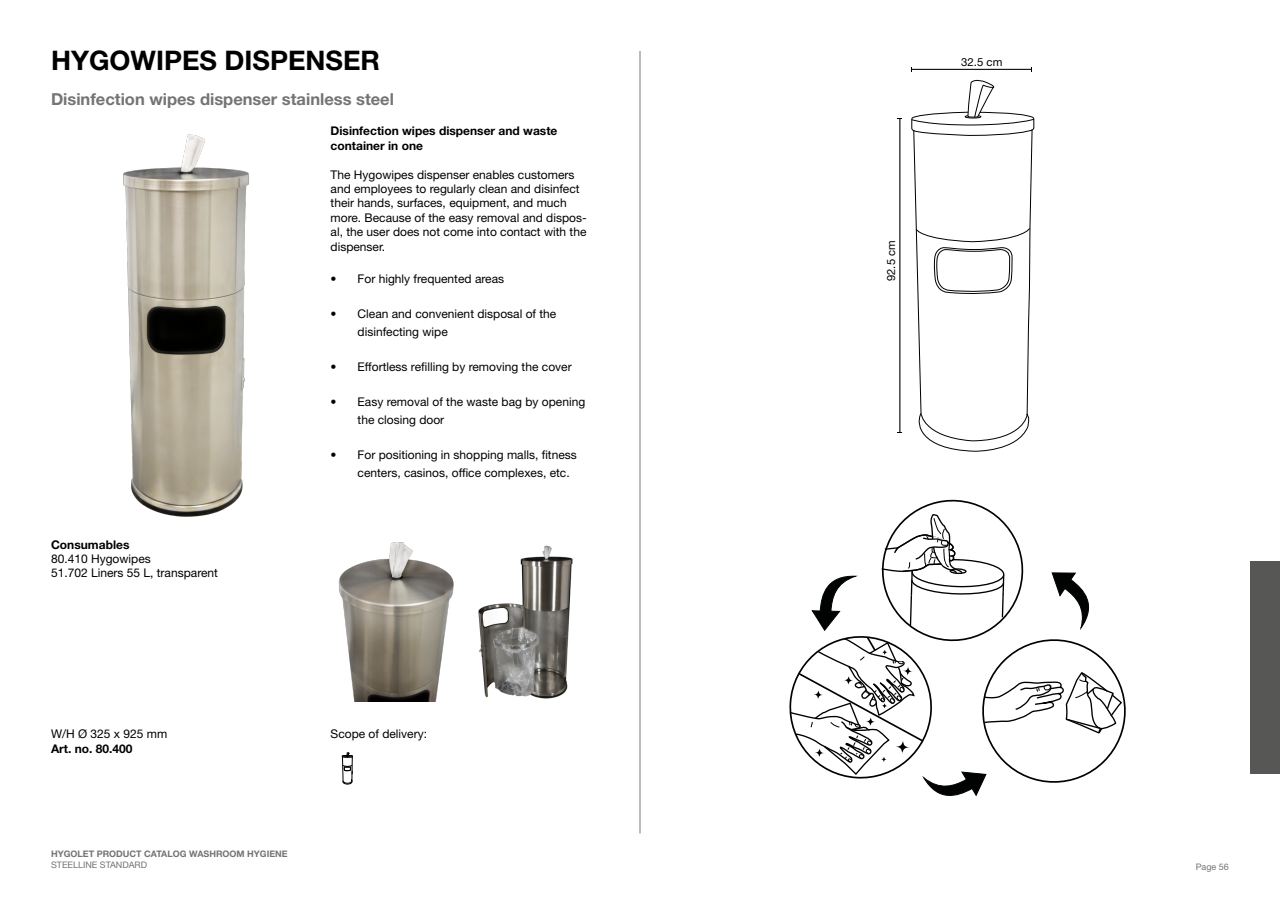
<style>
.page{position:relative;width:1280px;height:910px;background:#fff}
.page>*{position:absolute;margin:0;border:0;box-sizing:border-box;transform-origin:0 0}
.t1{font:700 27px "Helvetica Neue LT Std";color:#000}
.t2{font:700 16.5px "Helvetica Neue LT Std";color:#757474}
.t3{font:12px/14.4px "Helvetica Neue LT Std";color:#000}
.t4{font:700 12px/14.4px "Helvetica Neue LT Std";color:#000}
.t5{font:11.4px "Helvetica Neue LT Std";color:#000}
.t6{font:11.25px "Helvetica Neue LT Std";color:#000}
.t7{font:700 9px "Helvetica Neue LT Std";color:#757474}
.t8{font:9px "Helvetica Neue LT Std";color:#757474}
</style>
<div class="page">
<img style="left:123px;top:134px;width:126px;height:383px">
<svg style="left:911px;top:79px;width:123px;height:373px"></svg>
<hr style="left:911px;top:69px;width:120px;height:1px;background:#000">
<hr style="left:900px;top:118px;width:1px;height:315px;background:#000">
<svg style="left:342px;top:752px;width:11px;height:32px"></svg>
<svg style="left:789px;top:499px;width:337px;height:298px"></svg>
<img style="left:338px;top:542px;width:235px;height:160px">
<div style="left:1250px;top:561px;width:30px;height:213px;background:#575756"></div>
<h1 class="t1" style="left:51px;top:44px;width:331px">HYGOWIPES DISPENSER</h1>
<h2 class="t2" style="left:51px;top:89px;width:344px">Disinfection wipes dispenser stainless steel</h2>
<p class="t4" style="left:51px;top:537px;width:80px">Consumables</p>
<p class="t3" style="left:51px;top:551px;width:168px">80.410 Hygowipes<br>51.702 Liners 55 L, transparent</p>
<p class="t3" style="left:51px;top:727px;width:118px">W/H Ø 325 x 925 mm</p>
<p class="t4" style="left:51px;top:741px;width:83px">Art. no. 80.400</p>
<p class="t4" style="left:331px;top:124px;width:228px">Disinfection wipes dispenser and waste container in one</p>
<p class="t3" style="left:331px;top:167px;width:258px">The Hygowipes dispenser enables customers and employees to regularly clean and disinfect their hands, surfaces, equipment, and much more. Because of the easy removal and dispos&shy;al, the user does not come into contact with the dispenser.</p>
<p class="t3" style="left:331px;top:271px;width:175px">• For highly frequented areas</p>
<p class="t3" style="left:358px;top:305px;width:200px;line-height:18px;text-indent:-27px">• Clean and convenient disposal of the disinfecting wipe</p>
<p class="t3" style="left:331px;top:359px;width:243px">• Effortless refilling by removing the cover</p>
<p class="t3" style="left:358px;top:393px;width:229px;line-height:18px;text-indent:-27px">• Easy removal of the waste bag by opening the closing door</p>
<p class="t3" style="left:358px;top:446px;width:221px;line-height:18px;text-indent:-27px">• For positioning in shopping malls, fitness centers, casinos, office complexes, etc.</p>
<p class="t3" style="left:331px;top:727px;width:98px">Scope of delivery:</p>
<p class="t6" style="left:961px;top:55px;width:43px">32.5 cm</p>
<p class="t5" style="left:884px;top:281px;width:42px;rotate:-90deg">92.5 cm</p>
<p class="t7" style="left:51px;top:848px;width:238px">HYGOLET PRODUCT CATALOG WASHROOM HYGIENE</p>
<p class="t8" style="left:51px;top:859px;width:98px">STEELLINE STANDARD</p>
<p class="t8" style="left:1196px;top:861px;width:35px">Page 56</p>
</div>
